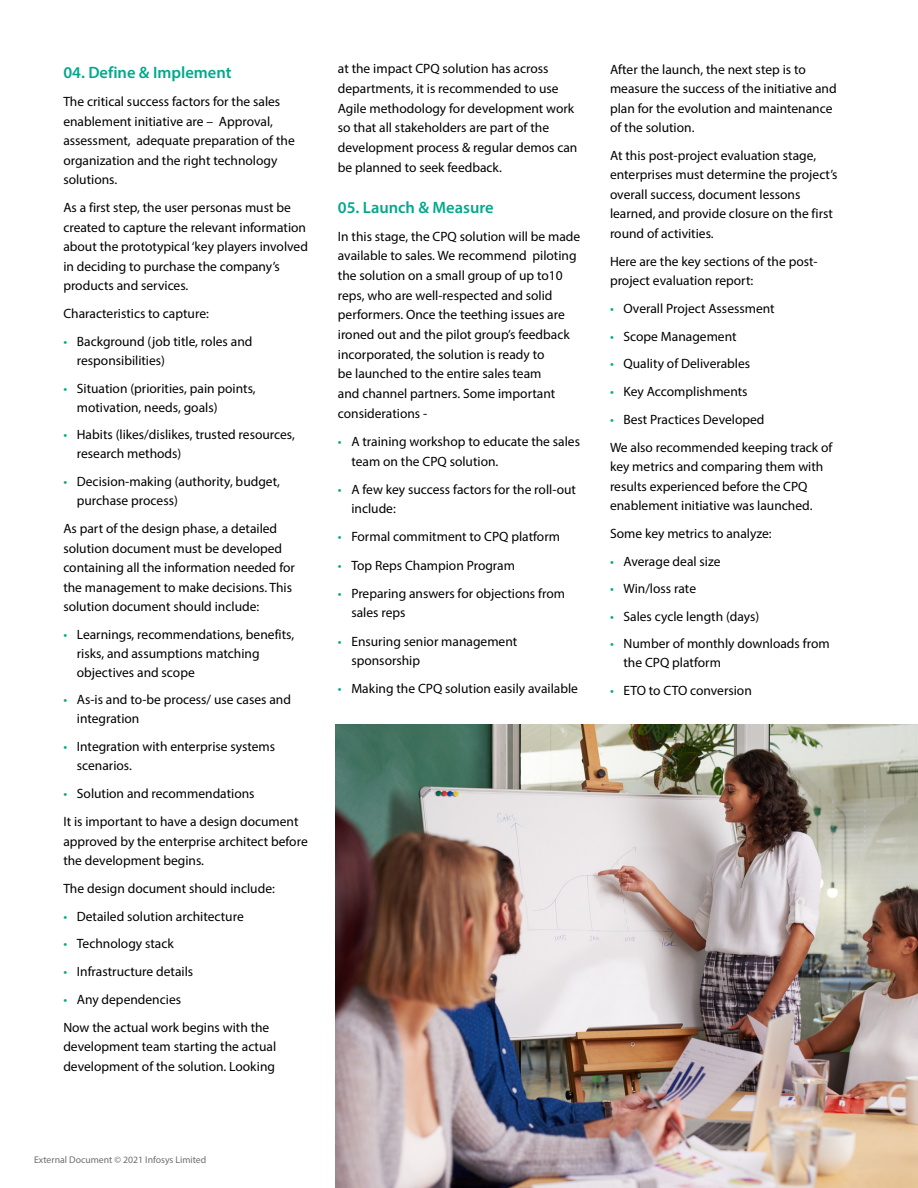
<style>
.page{position:relative;width:918px;height:1188px;background:#fff}
.page>*{position:absolute;margin:0;border:0;box-sizing:border-box;transform-origin:0 0}
.t1{font:600 16.5px "Myriad Pro";color:#00a98a}
.t2{font:13.5px/19.5px "Myriad Pro";color:#000}
.t3{font:9.75px "Myriad Pro";color:#6d6e71}
.s1{color:#00a98a}
</style>
<div class="page">
<img style="left:335px;top:725px;width:583px;height:463px">
<p class="t1" style="left:63px;top:62px;width:170px">04. Define &amp; Implement</p>
<p class="t2" style="left:63px;top:92px;width:233px">The critical success factors for the sales enablement initiative are – Approval, assessment, adequate preparation of the organization and the right technology solutions.</p>
<p class="t2" style="left:63px;top:198px;width:246px">As a first step, the user personas must be created to capture the relevant information about the prototypical ‘key players involved in deciding to purchase the company’s products and services.</p>
<p class="t2" style="left:63px;top:304px;width:147px">Characteristics to capture:</p>
<p class="t2" style="left:77px;top:332px;width:177px;line-height:19px;text-indent:-14px"><span class="s1">•</span> Background (job title, roles and responsibilities)</p>
<p class="t2" style="left:77px;top:378px;width:180px;line-height:19px;text-indent:-14px"><span class="s1">•</span> Situation (priorities, pain points, motivation, needs, goals)</p>
<p class="t2" style="left:77px;top:425px;width:220px;line-height:19px;text-indent:-14px"><span class="s1">•</span> Habits (likes/dislikes, trusted resources, research methods)</p>
<p class="t2" style="left:77px;top:471px;width:205px;text-indent:-14px"><span class="s1">•</span> Decision-making (authority, budget, purchase process)</p>
<p class="t2" style="left:63px;top:519px;width:233px">As part of the design phase, a detailed solution document must be developed containing all the information needed for the management to make decisions. This solution document should include:</p>
<p class="t2" style="left:77px;top:624px;width:219px;line-height:19px;text-indent:-14px"><span class="s1">•</span> Learnings, recommendations, benefits, risks, and assumptions matching objectives and scope</p>
<p class="t2" style="left:77px;top:690px;width:216px;line-height:19px;text-indent:-14px"><span class="s1">•</span> As-is and to-be process/ use cases and integration</p>
<p class="t2" style="left:77px;top:737px;width:200px;line-height:19px;text-indent:-14px"><span class="s1">•</span> Integration with enterprise systems scenarios.</p>
<p class="t2" style="left:63px;top:779px;width:237px;line-height:28px"><span class="s1">•</span> Solution and recommendations<br>It is important to have a design document</p>
<p class="t2" style="left:63px;top:831px;width:246px">approved by the enterprise architect before the development begins.</p>
<p class="t2" style="left:63px;top:879px;width:213px">The design document should include:</p>
<p class="t2" style="left:63px;top:906px;width:182px"><span class="s1">•</span> Detailed solution architecture</p>
<p class="t2" style="left:63px;top:934px;width:112px"><span class="s1">•</span> Technology stack</p>
<p class="t2" style="left:63px;top:961px;width:131px"><span class="s1">•</span> Infrastructure details</p>
<p class="t2" style="left:63px;top:985px;width:208px;line-height:28px"><span class="s1">•</span> Any dependencies<br>Now the actual work begins with the</p>
<p class="t2" style="left:63px;top:1037px;width:214px">development team starting the actual development of the solution. Looking</p>
<p class="t2" style="left:338px;top:59px;width:241px">at the impact CPQ solution has across departments, it is recommended to use Agile methodology for development work so that all stakeholders are part of the development process &amp; regular demos can be planned to seek feedback.</p>
<p class="t1" style="left:338px;top:197px;width:157px">05. Launch &amp; Measure</p>
<p class="t2" style="left:338px;top:226px;width:244px">In this stage, the CPQ solution will be made available to sales. We recommend piloting the solution on a small group of up to10 reps, who are well-respected and solid performers. Once the teething issues are ironed out and the pilot group’s feedback incorporated, the solution is ready to<br>be launched to the entire sales team<br>and channel partners. Some important considerations -</p>
<p class="t2" style="left:351px;top:431px;width:230px;text-indent:-14px"><span class="s1">•</span> A training workshop to educate the sales team on the CPQ solution.</p>
<p class="t2" style="left:351px;top:479px;width:226px;text-indent:-14px"><span class="s1">•</span> A few key success factors for the roll-out include:</p>
<p class="t2" style="left:338px;top:527px;width:224px"><span class="s1">•</span> Formal commitment to CPQ platform</p>
<p class="t2" style="left:338px;top:555px;width:179px"><span class="s1">•</span> Top Reps Champion Program</p>
<p class="t2" style="left:351px;top:583px;width:215px;text-indent:-14px"><span class="s1">•</span> Preparing answers for objections from sales reps</p>
<p class="t2" style="left:351px;top:631px;width:167px;text-indent:-14px"><span class="s1">•</span> Ensuring senior management sponsorship</p>
<p class="t2" style="left:338px;top:679px;width:242px"><span class="s1">•</span> Making the CPQ solution easily available</p>
<p class="t2" style="left:610px;top:59px;width:228px">After the launch, the next step is to measure the success of the initiative and plan for the evolution and maintenance of the solution.</p>
<p class="t2" style="left:610px;top:146px;width:229px">At this post-project evaluation stage, enterprises must determine the project’s overall success, document lessons learned, and provide closure on the first round of activities.</p>
<p class="t2" style="left:610px;top:251px;width:209px">Here are the key sections of the post&shy;project evaluation report:</p>
<p class="t2" style="left:610px;top:299px;width:166px"><span class="s1">•</span> Overall Project Assessment</p>
<p class="t2" style="left:610px;top:326px;width:128px"><span class="s1">•</span> Scope Management</p>
<p class="t2" style="left:610px;top:354px;width:142px"><span class="s1">•</span> Quality of Deliverables</p>
<p class="t2" style="left:610px;top:381px;width:139px"><span class="s1">•</span> Key Accomplishments</p>
<p class="t2" style="left:610px;top:405px;width:224px;line-height:28px"><span class="s1">•</span> Best Practices Developed<br>We also recommended keeping track of</p>
<p class="t2" style="left:610px;top:457px;width:215px">key metrics and comparing them with results experienced before the CPQ enablement initiative was launched.</p>
<p class="t2" style="left:610px;top:524px;width:163px">Some key metrics to analyze:</p>
<p class="t2" style="left:610px;top:551px;width:112px"><span class="s1">•</span> Average deal size</p>
<p class="t2" style="left:610px;top:579px;width:88px"><span class="s1">•</span> Win/loss rate</p>
<p class="t2" style="left:610px;top:606px;width:151px"><span class="s1">•</span> Sales cycle length (days)</p>
<p class="t2" style="left:624px;top:634px;width:208px;line-height:19px;text-indent:-14px"><span class="s1">•</span> Number of monthly downloads from the CPQ platform</p>
<p class="t2" style="left:610px;top:680px;width:143px"><span class="s1">•</span> ETO to CTO conversion</p>
<p class="t3" style="left:34px;top:1154px;width:174px">External Document © 2021 Infosys Limited</p>
</div>
